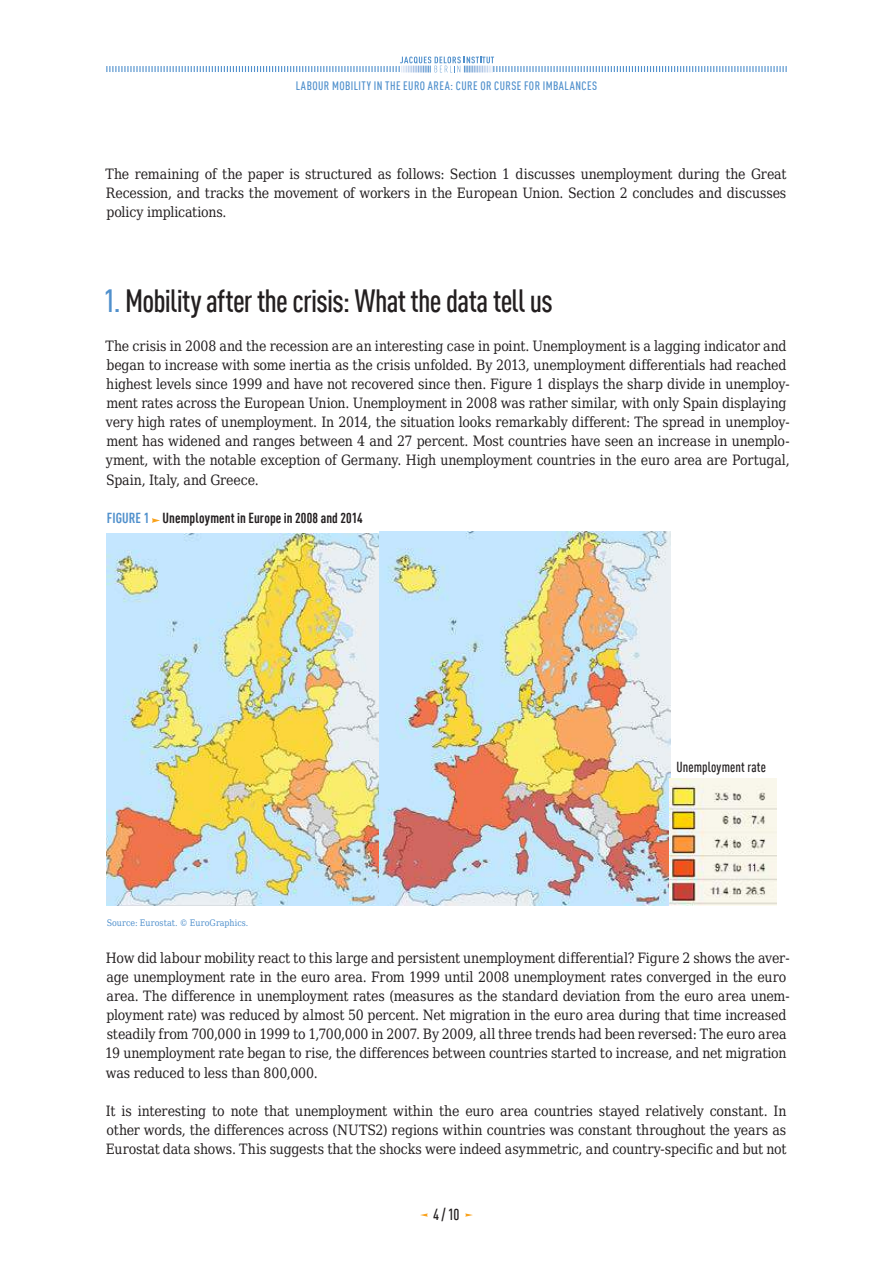
<style>
.page{position:relative;width:893px;height:1263px;background:#fff}
.page>*{position:absolute;margin:0;border:0;box-sizing:border-box;transform-origin:0 0}
.t1{font:500 condensed 31.5px "DIN Offc Pro";letter-spacing:-.025em;color:#231f20}
.t2{font:500 condensed 15.75px "DIN Offc Pro";color:#231f20}
.t3{font:14.25px/19.2px "DejaVu Serif Condensed";letter-spacing:-.01em;color:#231f20;text-align:justify}
.t4{font:700 condensed 14.25px "DIN Offc Pro";letter-spacing:.01em;color:#231f20}
.t5{font:500 condensed 14.25px "DIN Offc Pro";letter-spacing:.01em;color:#231f20}
.t6{font:500 condensed 12px "DIN Offc Pro";color:#5090cc}
.t7{font:9px "DejaVu Serif Condensed";letter-spacing:.005em;color:#5090cc}
.s1{color:#5090cc}
</style>
<div class="page">
<svg style="left:420px;top:1213px;width:8px;height:4px"></svg>
<svg style="left:465px;top:1213px;width:8px;height:4px"></svg>
<svg style="left:106px;top:57px;width:681px;height:15px"></svg>
<svg style="left:152px;top:518px;width:8px;height:5px"></svg>
<img style="left:106px;top:534px;width:274px;height:371px">
<img style="left:380px;top:531px;width:290px;height:374px">
<img style="left:670px;top:778px;width:106px;height:127px">
<p class="t6" style="left:296px;top:77px;width:12px">LABOUR</p>
<p class="t6" style="left:332px;top:77px;width:6px">MOBILITY</p>
<p class="t6" style="left:374px;top:77px;width:36px">INTHE EURO</p>
<p class="t6" style="left:428px;top:77px;width:7px">AREA</p>
<p class="t6" style="left:450px;top:77px;width:12px">: CURE</p>
<p class="t6" style="left:480px;top:77px;width:21px">OR CURSE</p>
<p class="t6" style="left:524px;top:77px;width:26px">FOR IMBALANCES</p>
<p class="t3" style="left:106px;top:163px;width:682px">The remaining of the paper is structured as follows: Section 1 discusses unemployment during the Great Recession, and tracks the movement of workers in the European Union. Section 2 concludes and discusses policy implications.</p>
<h1 class="t1" style="left:104px;top:278px;width:451px"><span class="s1">1.</span> MOBILITY AFTER THE CRISIS: WHAT THE DATA TELL US</h1>
<p class="t3" style="left:106px;top:335px;width:686px;text-align:left">The crisis in 2008 and the recession are an interesting case in point. Unemployment is a lagging indicator and began to increase with some inertia as the crisis unfolded. By 2013, unemployment differentials had reached highest levels since 1999 and have not recovered since then. Figure 1 displays the sharp divide in unemploy&shy;ment rates across the European Union. Unemployment in 2008 was rather similar, with only Spain displaying very high rates of unemployment. In 2014, the situation looks remarkably different: The spread in unemploy&shy;ment has widened and ranges between 4 and 27 percent. Most countries have seen an increase in unemplo&shy;yment, with the notable exception of Germany. High unemployment countries in the euro area are Portugal, Spain, Italy, and Greece.</p>
<p class="t4" style="left:107px;top:507px;width:257px"><span class="s1">FIGURE 1</span> Unemployment in Europe in 2008 and 2014</p>
<p class="t5" style="left:677px;top:756px;width:91px">UNEMPLOYMENT RATE</p>
<p class="t7" style="left:107px;top:915px;width:143px">Source: Eurostat. © EuroGraphics.</p>
<p class="t3" style="left:105px;top:947px;width:686px;text-align:left">How did labour mobility react to this large and persistent unemployment differential? Figure 2 shows the aver&shy;age unemployment rate in the euro area. From 1999 until 2008 unemployment rates converged in the euro area. The difference in unemployment rates (measures as the standard deviation from the euro area unem&shy;ployment rate) was reduced by almost 50 percent. Net migration in the euro area during that time increased steadily from 700,000 in 1999 to 1,700,000 in 2007. By 2009, all three trends had been reversed: The euro area 19 unemployment rate began to rise, the differences between countries started to increase, and net migration was reduced to less than 800,000.</p>
<p class="t3" style="left:106px;top:1100px;width:682px">It is interesting to note that unemployment within the euro area countries stayed relatively constant. In other words, the differences across (NUTS2) regions within countries was constant throughout the years as Eurostat data shows. This suggests that the shocks were indeed asymmetric, and country-specific and but not</p>
<p class="t2" style="left:433px;top:1203px;width:28px">4 / 10</p>
</div>
